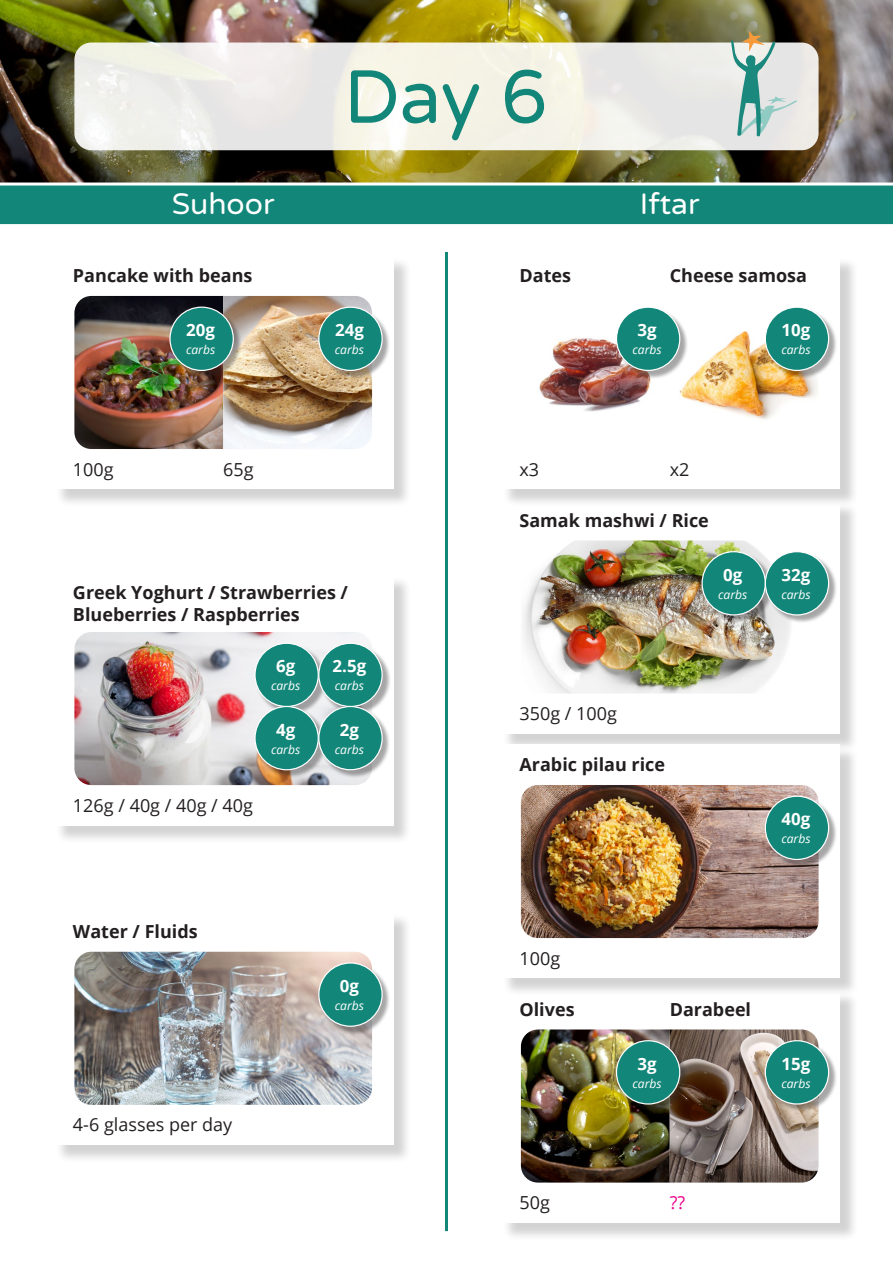
<style>
.page{position:relative;width:893px;height:1263px;background:#fff}
.page>*{position:absolute;margin:0;border:0;box-sizing:border-box;transform-origin:0 0}
.t1{font:75px "Varela Round";color:#128678}
.t2{font:30px "Varela Round";color:#fff}
.t3{font:700 18px/22.5px "Open Sans";color:#231f20}
.t4{font:18px "Open Sans";color:#231f20}
.t5{font:18px "Open Sans";color:#ed028c}
.t6{font:700 16.95px "Open Sans";color:#fff}
.t7{font:italic 12px "Open Sans";color:#fff}
</style>
<div class="page">
<img style="left:0;top:0;width:893px;height:183px">
<div style="left:0;top:185px;width:893px;height:40px;background:#128678"></div>
<div style="left:74px;top:43px;width:745px;height:107px;background:#f1f0e5;border-radius:17px"></div>
<div style="left:55px;top:913px;width:357px;height:251px;background:#231f20;opacity:.2"></div>
<div style="left:53px;top:911px;width:340px;height:234px;background:#fff"></div>
<img style="left:74px;top:952px;width:298px;height:153px">
<div style="left:319px;top:963px;width:72px;height:72px;background:#231f20;opacity:.4"></div>
<div style="left:319px;top:963px;width:63px;height:63px;background:#128678;border-radius:50%"></div>
<div style="left:318px;top:962px;width:65px;height:65px;border:1px solid #fff;border-radius:50%"></div>
<div style="left:502px;top:502px;width:356px;height:250px;background:#231f20;opacity:.2"></div>
<div style="left:500px;top:500px;width:340px;height:233px;background:#fff"></div>
<img style="left:523px;top:540px;width:267px;height:153px">
<div style="left:703px;top:552px;width:71px;height:71px;background:#231f20;opacity:.4"></div>
<div style="left:702px;top:552px;width:63px;height:63px;background:#128678;border-radius:50%"></div>
<div style="left:701px;top:551px;width:65px;height:64px;border:1px solid #fff;border-radius:50%"></div>
<div style="left:766px;top:552px;width:71px;height:71px;background:#231f20;opacity:.4"></div>
<div style="left:765px;top:552px;width:64px;height:63px;background:#128678;border-radius:50%"></div>
<div style="left:765px;top:551px;width:64px;height:64px;border:1px solid #fff;border-radius:50%"></div>
<hr style="left:445px;top:252px;width:3px;height:979px;background:#128678">
<svg style="left:730px;top:31px;width:67px;height:105px"></svg>
<div style="left:55px;top:257px;width:357px;height:251px;background:#231f20;opacity:.2"></div>
<div style="left:53px;top:255px;width:340px;height:234px;background:#fff"></div>
<img style="left:74px;top:296px;width:298px;height:153px">
<div style="left:319px;top:308px;width:72px;height:71px;background:#231f20;opacity:.4"></div>
<div style="left:319px;top:307px;width:63px;height:63px;background:#128678;border-radius:50%"></div>
<div style="left:318px;top:307px;width:65px;height:64px;border:1px solid #fff;border-radius:50%"></div>
<div style="left:171px;top:308px;width:71px;height:71px;background:#231f20;opacity:.4"></div>
<div style="left:170px;top:307px;width:63px;height:63px;background:#128678;border-radius:50%"></div>
<div style="left:169px;top:307px;width:65px;height:64px;border:1px solid #fff;border-radius:50%"></div>
<div style="left:55px;top:576px;width:357px;height:269px;background:#231f20;opacity:.2"></div>
<div style="left:53px;top:574px;width:340px;height:252px;background:#fff"></div>
<img style="left:74px;top:632px;width:296px;height:153px">
<div style="left:256px;top:644px;width:71px;height:71px;background:#231f20;opacity:.4"></div>
<div style="left:255px;top:643px;width:63px;height:63px;background:#128678;border-radius:50%"></div>
<div style="left:254px;top:643px;width:65px;height:64px;border:1px solid #fff;border-radius:50%"></div>
<div style="left:256px;top:707px;width:71px;height:71px;background:#231f20;opacity:.4"></div>
<div style="left:255px;top:706px;width:63px;height:64px;background:#128678;border-radius:50%"></div>
<div style="left:254px;top:706px;width:65px;height:64px;border:1px solid #fff;border-radius:50%"></div>
<div style="left:319px;top:644px;width:72px;height:71px;background:#231f20;opacity:.4"></div>
<div style="left:319px;top:643px;width:63px;height:63px;background:#128678;border-radius:50%"></div>
<div style="left:318px;top:643px;width:65px;height:64px;border:1px solid #fff;border-radius:50%"></div>
<div style="left:319px;top:707px;width:72px;height:71px;background:#231f20;opacity:.4"></div>
<div style="left:319px;top:706px;width:63px;height:64px;background:#128678;border-radius:50%"></div>
<div style="left:318px;top:706px;width:65px;height:64px;border:1px solid #fff;border-radius:50%"></div>
<div style="left:502px;top:257px;width:356px;height:251px;background:#231f20;opacity:.2"></div>
<div style="left:500px;top:255px;width:340px;height:234px;background:#fff"></div>
<img style="left:539px;top:338px;width:112px;height:74px">
<img style="left:679px;top:331px;width:139px;height:89px">
<div style="left:766px;top:308px;width:71px;height:71px;background:#231f20;opacity:.4"></div>
<div style="left:765px;top:307px;width:64px;height:63px;background:#128678;border-radius:50%"></div>
<div style="left:765px;top:307px;width:64px;height:64px;border:1px solid #fff;border-radius:50%"></div>
<div style="left:617px;top:308px;width:71px;height:71px;background:#231f20;opacity:.4"></div>
<div style="left:616px;top:307px;width:64px;height:63px;background:#128678;border-radius:50%"></div>
<div style="left:616px;top:307px;width:64px;height:64px;border:1px solid #fff;border-radius:50%"></div>
<div style="left:502px;top:991px;width:356px;height:250px;background:#231f20;opacity:.2"></div>
<div style="left:500px;top:989px;width:340px;height:233px;background:#fff"></div>
<img style="left:521px;top:1029px;width:298px;height:153px">
<div style="left:766px;top:1041px;width:71px;height:71px;background:#231f20;opacity:.4"></div>
<div style="left:765px;top:1041px;width:64px;height:63px;background:#128678;border-radius:50%"></div>
<div style="left:765px;top:1040px;width:64px;height:64px;border:1px solid #fff;border-radius:50%"></div>
<div style="left:617px;top:1041px;width:71px;height:71px;background:#231f20;opacity:.4"></div>
<div style="left:616px;top:1041px;width:64px;height:63px;background:#128678;border-radius:50%"></div>
<div style="left:616px;top:1040px;width:64px;height:64px;border:1px solid #fff;border-radius:50%"></div>
<div style="left:502px;top:746px;width:356px;height:251px;background:#231f20;opacity:.2"></div>
<div style="left:500px;top:744px;width:340px;height:234px;background:#fff"></div>
<img style="left:521px;top:785px;width:298px;height:153px">
<div style="left:766px;top:797px;width:71px;height:71px;background:#231f20;opacity:.4"></div>
<div style="left:765px;top:796px;width:64px;height:63px;background:#128678;border-radius:50%"></div>
<div style="left:765px;top:796px;width:64px;height:64px;border:1px solid #fff;border-radius:50%"></div>
<p class="t1" style="left:344px;top:46px;width:205px">Day 6</p>
<p class="t2" style="left:172px;top:184px;width:104px">Suhoor</p>
<p class="t2" style="left:640px;top:184px;width:61px">Iftar</p>
<p class="t3" style="left:73px;top:264px;width:181px">Pancake with beans</p>
<p class="t6" style="left:186px;top:318px;width:30px">20g</p>
<p class="t7" style="left:186px;top:342px;width:31px">carbs</p>
<p class="t4" style="left:73px;top:457px;width:42px">100g</p>
<p class="t4" style="left:223px;top:457px;width:32px">65g</p>
<p class="t6" style="left:335px;top:318px;width:30px">24g</p>
<p class="t7" style="left:335px;top:342px;width:31px">carbs</p>
<p class="t3" style="left:73px;top:580px;width:277px">Greek Yoghurt / Strawberries /<br>Blueberries / Raspberries</p>
<p class="t4" style="left:73px;top:793px;width:182px">126g / 40g / 40g / 40g</p>
<p class="t6" style="left:276px;top:654px;width:21px">6g</p>
<p class="t7" style="left:271px;top:678px;width:31px">carbs</p>
<p class="t6" style="left:276px;top:717px;width:21px">4g</p>
<p class="t7" style="left:271px;top:741px;width:31px">carbs</p>
<p class="t6" style="left:333px;top:654px;width:35px">2.5g</p>
<p class="t7" style="left:335px;top:678px;width:31px">carbs</p>
<p class="t6" style="left:340px;top:717px;width:21px">2g</p>
<p class="t7" style="left:335px;top:741px;width:31px">carbs</p>
<p class="t3" style="left:73px;top:920px;width:126px">Water / Fluids</p>
<p class="t4" style="left:73px;top:1112px;width:161px">4-6 glasses per day</p>
<p class="t6" style="left:340px;top:974px;width:21px">0g</p>
<p class="t7" style="left:335px;top:997px;width:31px">carbs</p>
<p class="t3" style="left:519px;top:264px;width:53px">Dates</p>
<p class="t4" style="left:519px;top:457px;width:21px">x3</p>
<p class="t3" style="left:670px;top:264px;width:139px">Cheese samosa</p>
<p class="t6" style="left:637px;top:318px;width:21px">3g</p>
<p class="t7" style="left:632px;top:342px;width:31px">carbs</p>
<p class="t6" style="left:781px;top:318px;width:30px">10g</p>
<p class="t7" style="left:781px;top:342px;width:31px">carbs</p>
<p class="t4" style="left:670px;top:457px;width:21px">x2</p>
<p class="t3" style="left:519px;top:509px;width:191px">Samak mashwi / Rice</p>
<p class="t6" style="left:723px;top:563px;width:21px">0g</p>
<p class="t7" style="left:718px;top:586px;width:31px">carbs</p>
<p class="t6" style="left:781px;top:563px;width:30px">32g</p>
<p class="t7" style="left:781px;top:586px;width:31px">carbs</p>
<p class="t4" style="left:519px;top:701px;width:99px">350g / 100g</p>
<p class="t3" style="left:519px;top:753px;width:147px">Arabic pilau rice</p>
<p class="t6" style="left:781px;top:807px;width:30px">40g</p>
<p class="t7" style="left:781px;top:831px;width:31px">carbs</p>
<p class="t4" style="left:519px;top:946px;width:42px">100g</p>
<p class="t3" style="left:519px;top:998px;width:57px">Olives</p>
<p class="t4" style="left:519px;top:1190px;width:32px">50g</p>
<p class="t3" style="left:670px;top:998px;width:83px">Darabeel</p>
<p class="t6" style="left:637px;top:1052px;width:21px">3g</p>
<p class="t7" style="left:632px;top:1075px;width:31px">carbs</p>
<p class="t6" style="left:781px;top:1052px;width:30px">15g</p>
<p class="t7" style="left:781px;top:1075px;width:31px">carbs</p>
<p class="t5" style="left:670px;top:1190px;width:17px">??</p>
</div>
